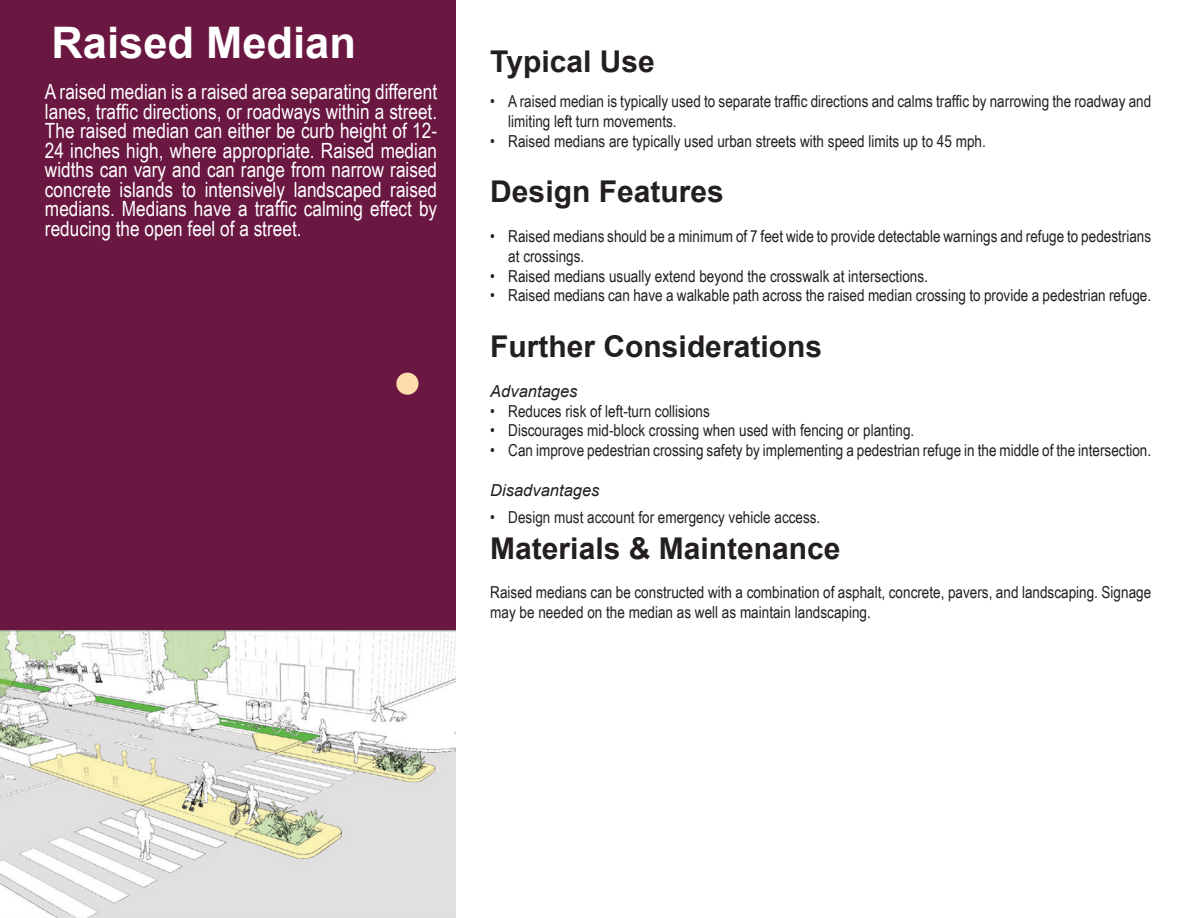
<style>
.page{position:relative;width:1188px;height:918px;background:#fff}
.page>*{position:absolute;margin:0;border:0;box-sizing:border-box;transform-origin:0 0}
.t1{font:700 43.5px "Arial";color:#fff}
.t2{font:700 30px "Arial";color:#231f20}
.t3{font:21px/19.5px "Arial Narrow";color:#fff;text-align:justify}
.t4{font:16.5px/19.8px "Arial Narrow";color:#231f20}
.t5{font:italic 16.5px "Arial";color:#231f20}
</style>
<div class="page">
<div style="left:0;top:0;width:456px;height:796px;background:#6a1741"></div>
<div style="left:396px;top:373px;width:23px;height:22px;background:#feddaa;border-radius:50%"></div>
<img style="left:0;top:631px;width:456px;height:287px">
<h1 class="t1" style="left:51px;top:12px;width:306px">Raised Median</h1>
<p class="t3" style="left:45px;top:81px;width:394px">A raised median is a raised area separating different lanes, traffic directions, or roadways within a street.<br>The raised median can either be curb height of 12- 24 inches high, where appropriate. Raised median widths can vary and can range from narrow raised concrete islands to intensively landscaped raised medians. Medians have a traffic calming effect by reducing the open feel of a street.</p>
<h2 class="t2" style="left:490px;top:40px;width:166px">Typical Use</h2>
<p class="t4" style="left:508px;top:91px;width:644px;text-indent:-18px">• A raised median is typically used to separate traffic directions and calms traffic by narrowing the roadway and limiting left turn movements.</p>
<p class="t4" style="left:490px;top:130px;width:497px">• Raised medians are typically used urban streets with speed limits up to 45 mph.</p>
<h2 class="t2" style="left:490px;top:171px;width:235px">Design Features</h2>
<p class="t4" style="left:508px;top:226px;width:644px;text-indent:-18px">• Raised medians should be a minimum of 7 feet wide to provide detectable warnings and refuge to pedestrians at crossings.</p>
<p class="t4" style="left:490px;top:265px;width:439px">• Raised medians usually extend beyond the crosswalk at intersections.</p>
<p class="t4" style="left:490px;top:285px;width:662px">• Raised medians can have a walkable path across the raised median crossing to provide a pedestrian refuge.</p>
<h2 class="t2" style="left:490px;top:326px;width:333px">Further Considerations</h2>
<p class="t5" style="left:490px;top:380px;width:89px">Advantages</p>
<p class="t4" style="left:490px;top:400px;width:221px">• Reduces risk of left-turn collisions</p>
<p class="t4" style="left:490px;top:420px;width:426px">• Discourages mid-block crossing when used with fencing or planting.</p>
<p class="t4" style="left:490px;top:440px;width:662px">• Can improve pedestrian crossing safety by implementing a pedestrian refuge in the middle of the intersection.</p>
<p class="t5" style="left:490px;top:479px;width:111px">Disadvantages</p>
<p class="t4" style="left:490px;top:507px;width:332px">• Design must account for emergency vehicle access.</p>
<h2 class="t2" style="left:490px;top:527px;width:352px">Materials &amp; Maintenance</h2>
<p class="t4" style="left:490px;top:582px;width:662px">Raised medians can be constructed with a combination of asphalt, concrete, pavers, and landscaping. Signage may be needed on the median as well as maintain landscaping.</p>
</div>
